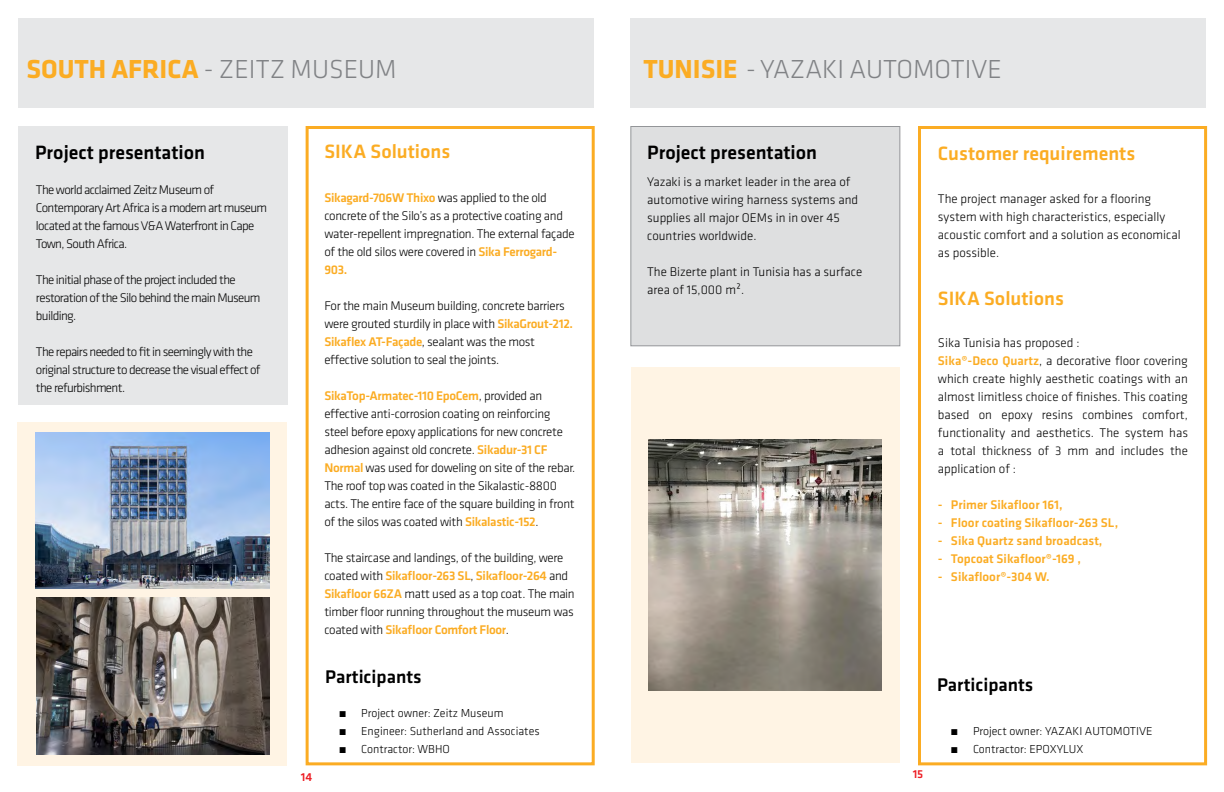
<style>
.page{position:relative;width:1224px;height:792px;background:#fff}
.page>*{position:absolute;margin:0;border:0;box-sizing:border-box;transform-origin:0 0}
.t1{font:300 27px "Klavika";color:#808285}
.t2{font:500 20px "Klavika";color:#fbac23}
.t3{font:500 20px "Klavika";color:#000}
.t4{font:500 19px "Klavika";color:#000}
.t5{font:300 13px/18px "Klavika";letter-spacing:-.025em;color:#000}
.t6{font:300 13px/18px "Klavika";color:#000}
.t7{font:300 13px/18px "Klavika";letter-spacing:-.05em;color:#000}
.t8{font:500 13px "Klavika";color:#fbac23}
.t9{font:300 12px/18px "Klavika";color:#000}
.t10{font:500 12px "Klavika";color:#ed1d24}
.s1{font-weight:700;color:#fbac23}
.s2{font-weight:500;color:#fbac23}
.s3{font-weight:500}
</style>
<div class="page">
<div style="left:306px;top:126px;width:289px;height:639px;background:#fff;border:3px solid #fbac23"></div>
<div style="left:18px;top:126px;width:270px;height:279px;background:#e6e7e8"></div>
<div style="left:18px;top:18px;width:576px;height:90px;background:#e6e7e8"></div>
<div style="left:631px;top:367px;width:269px;height:395px;background:#fff4e4"></div>
<div style="left:630px;top:18px;width:576px;height:90px;background:#e6e7e8"></div>
<div style="left:630px;top:126px;width:270px;height:220px;background:#dedfe0;border:1px solid #939598"></div>
<div style="left:918px;top:126px;width:289px;height:639px;background:#fff;border:3px solid #fbac23"></div>
<div style="left:17px;top:422px;width:270px;height:343px;background:#fff4e4"></div>
<img style="left:648px;top:439px;width:233px;height:251px">
<img style="left:36px;top:432px;width:234px;height:157px">
<img style="left:36px;top:597px;width:234px;height:157px">
<h1 class="t1" style="left:26px;top:53px;width:372px"><span class="s1">SOUTH AFRICA</span> - ZEITZ MUSEUM</h1>
<h2 class="t3" style="left:35px;top:139px;width:171px">Project presentation</h2>
<h2 class="t2" style="left:324px;top:138px;width:128px">SIKA Solutions</h2>
<p class="t5" style="left:324px;top:189px;width:252px"><span class="s2">Sikagard-706W Thixo</span> was applied to the old concrete of the Silo’s as a protective coating and water-repellent impregnation. The external façade of the old silos were covered in <span class="s2">Sika Ferrogard-903.</span></p>
<p class="t5" style="left:324px;top:297px;width:250px">For the main Museum building, concrete barriers were grouted sturdily in place with <span class="s2">SikaGrout-212.<br>Sikaflex AT-Façade</span>, sealant was the most effective solution to seal the joints.</p>
<p class="t5" style="left:324px;top:387px;width:252px"><span class="s2">SikaTop-Armatec-110 EpoCem</span>, provided an effective anti-corrosion coating on reinforcing steel before epoxy applications for new concrete adhesion against old concrete. <span class="s2">Sikadur-31 CF Normal</span> was used for doweling on site of the rebar.<br>The roof top was coated in the Sikalastic-8800 acts. The entire face of the square building in front of the silos was coated with <span class="s2">Sikalastic-152</span>.</p>
<p class="t5" style="left:324px;top:549px;width:252px">The staircase and landings, of the building, were coated with <span class="s2">Sikafloor-263 SL</span>, <span class="s2">Sikafloor-264</span> and <span class="s2">Sikafloor 66ZA</span> matt used as a top coat. The main timber floor running throughout the museum was coated with <span class="s2">Sikafloor Comfort Floor</span>.</p>
<h3 class="t4" style="left:325px;top:664px;width:98px">Participants</h3>
<p class="t9" style="left:339px;top:704px;width:202px"><span class="s3">́</span> Project owner: Zeitz Museum<br><span class="s3">́</span> Engineer: Sutherland and Associates <span class="s3">́</span> Contractor: WBHO</p>
<p class="t7" style="left:36px;top:181px;width:233px">The world acclaimed Zeitz Museum of Contemporary Art Africa is a modern art museum located at the famous V&amp;A Waterfront in Cape Town, South Africa.</p>
<p class="t7" style="left:36px;top:271px;width:226px">The initial phase of the project included the restoration of the Silo behind the main Museum building.</p>
<p class="t7" style="left:36px;top:343px;width:226px">The repairs needed to fit in seemingly with the original structure to decrease the visual effect of the refurbishment.</p>
<h1 class="t1" style="left:643px;top:53px;width:360px"><span class="s1">TUNISIE</span> - YAZAKI AUTOMOTIVE</h1>
<h2 class="t3" style="left:647px;top:139px;width:171px">Project presentation</h2>
<p class="t6" style="left:647px;top:173px;width:212px">Yazaki is a market leader in the area of automotive wiring harness systems and supplies all major OEMs in in over 45 countries worldwide.</p>
<p class="t6" style="left:647px;top:263px;width:217px">The Bizerte plant in Tunisia has a surface area of 15,000 m².</p>
<h2 class="t2" style="left:938px;top:140px;width:199px">Customer requirements</h2>
<p class="t6" style="left:938px;top:190px;width:244px">The project manager asked for a flooring system with high characteristics, especially acoustic comfort and a solution as economical as possible.</p>
<h2 class="t2" style="left:938px;top:285px;width:128px">SIKA Solutions</h2>
<p class="t6" style="left:938px;top:334px;width:252px">Sika Tunisia has proposed :<br><span class="s2">Sika®-Deco Quartz</span>, a decorative floor covering which create highly aesthetic coatings with an almost limitless choice of finishes. This coating based on epoxy resins combines comfort, functionality and aesthetics. The system has a total thickness of 3 mm and includes the application of :</p>
<p class="t8" style="left:938px;top:496px;width:126px">- Primer Sikafloor 161,</p>
<p class="t8" style="left:938px;top:514px;width:182px">- Floor coating Sikafloor-263 SL,</p>
<p class="t8" style="left:938px;top:532px;width:166px">- Sika Quartz sand broadcast,</p>
<p class="t8" style="left:938px;top:550px;width:145px">- Topcoat Sikafloor®-169 ,</p>
<p class="t8" style="left:938px;top:568px;width:113px">- Sikafloor®-304 W.</p>
<h3 class="t4" style="left:937px;top:672px;width:98px">Participants</h3>
<p class="t9" style="left:950px;top:722px;width:204px"><span class="s3">́</span> Project owner: YAZAKI AUTOMOTIVE <span class="s3">́</span> Contractor: EPOXYLUX</p>
<p class="t10" style="left:301px;top:769px;width:13px">14</p>
<p class="t10" style="left:913px;top:766px;width:12px">15</p>
</div>
